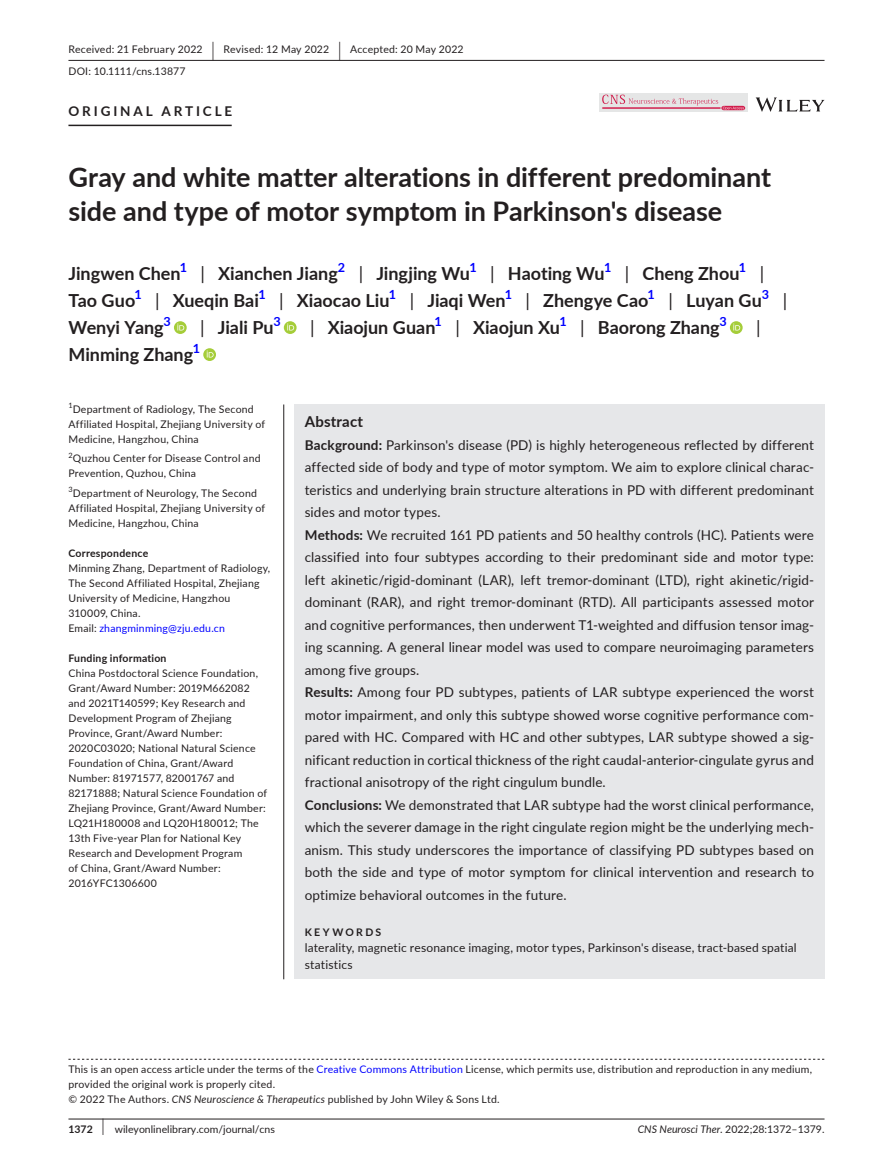
<style>
.page{position:relative;width:893px;height:1174px;background:#fff}
.page>*{position:absolute;margin:0;border:0;box-sizing:border-box;transform-origin:0 0}
.t1{font:700 27px/34.5px "Lato";letter-spacing:-.005em;color:#231f20}
.t2{font:700 18px "Lato";color:#231f20}
.t3{font:18px "Lato";color:#231f20}
.t4{font:700 15px "Lato";letter-spacing:.015em;color:#231f20}
.t5{font:13.5px/22.5px "Lato";letter-spacing:.01em;color:#231f20}
.t6{font:700 13.5px "Lato";letter-spacing:.215em;color:#231f20}
.t7{font:700 12.6px "Lato";color:#00f}
.t8{font:12px/16.5px "Lato";letter-spacing:.015em;color:#231f20}
.t9{font:10.5px/15px "Lato";letter-spacing:.02em;color:#231f20}
.t10{font:10.5px "Lato";color:#231f20}
.t11{font:700 10.5px "Lato";letter-spacing:.02em;color:#231f20}
.t12{font:700 10.5px "Lato";letter-spacing:.22em;color:#231f20}
.s1{font-size:19.65px}
.s2{font-weight:400}
.s3{color:#00f}
.s4{font-weight:700}
.s5{font-style:italic}
.s6{font-size:17.4px}
</style>
<div class="page">
<hr style="left:68px;top:1118px;width:756px;height:1px;background:#231f20">
<svg style="left:756px;top:97px;width:68px;height:15px"></svg>
<div style="left:599px;top:93px;width:149px;height:19px;background:#e5e6e6"></div>
<hr style="left:721px;top:106px;width:24px;height:4px;background:#d11c4b;border-radius:2px">
<svg style="left:602px;top:95px;width:142px;height:15px"></svg>
<hr style="left:68px;top:60px;width:756px;height:1px;background:#231f20">
<hr style="left:68px;top:125px;width:164px;height:1px;background:#231f20">
<svg style="left:174px;top:321px;width:13px;height:13px"></svg>
<svg style="left:177px;top:323px;width:7px;height:7px"></svg>
<svg style="left:284px;top:321px;width:13px;height:13px"></svg>
<svg style="left:287px;top:323px;width:7px;height:7px"></svg>
<svg style="left:730px;top:321px;width:13px;height:13px"></svg>
<svg style="left:733px;top:323px;width:7px;height:7px"></svg>
<svg style="left:203px;top:348px;width:13px;height:13px"></svg>
<svg style="left:207px;top:350px;width:7px;height:7px"></svg>
<svg style="left:68px;top:1058px;width:756px;height:1px"></svg>
<div style="left:294px;top:404px;width:530px;height:575px;background:#e6e7e9"></div>
<hr style="left:283px;top:404px;width:1px;height:575px;background:#231f20">
<p class="t9" style="left:68px;top:38px;width:397px;line-height:21.8px">Received: 21 February 2022 <span class="s1">|</span> Revised: 12 May 2022 <span class="s1">|</span> Accepted: 20 May 2022<br>DOI: 10.1111/cns.13877</p>
<p class="t6" style="left:68px;top:101px;width:165px">ORIGINAL ARTICLE</p>
<h1 class="t1" style="left:68px;top:159px;width:704px">Gray and white matter alterations in different predominant side and type of motor symptom in Parkinson's disease</h1>
<h2 class="t2" style="left:68px;top:260px;width:114px">Jingwen Chen</h2>
<p class="t7" style="left:180px;top:258px;width:9px">1</p>
<h2 class="t2" style="left:201px;top:260px;width:139px"><span class="s2">|</span> Xianchen Jiang</h2>
<p class="t7" style="left:338px;top:258px;width:9px">2</p>
<h2 class="t2" style="left:359px;top:260px;width:113px"><span class="s2">|</span> Jingjing Wu</h2>
<p class="t7" style="left:469px;top:258px;width:9px">1</p>
<h2 class="t2" style="left:490px;top:260px;width:116px"><span class="s2">|</span> Haoting Wu</h2>
<p class="t7" style="left:604px;top:258px;width:9px">1</p>
<h2 class="t2" style="left:625px;top:260px;width:116px"><span class="s2">|</span> Cheng Zhou</h2>
<p class="t7" style="left:739px;top:258px;width:9px">1</p>
<h2 class="t3" style="left:760px;top:260px;width:6px">|</h2>
<h2 class="t2" style="left:68px;top:287px;width:68px">Tao Guo</h2>
<p class="t7" style="left:134px;top:285px;width:9px">1</p>
<h2 class="t2" style="left:155px;top:287px;width:105px"><span class="s2">|</span> Xueqin Bai</h2>
<p class="t7" style="left:258px;top:285px;width:9px">1</p>
<h2 class="t2" style="left:279px;top:287px;width:112px"><span class="s2">|</span> Xiaocao Liu</h2>
<p class="t7" style="left:389px;top:285px;width:9px">1</p>
<h2 class="t2" style="left:410px;top:287px;width:97px"><span class="s2">|</span> Jiaqi Wen</h2>
<p class="t7" style="left:505px;top:285px;width:9px">1</p>
<h2 class="t2" style="left:526px;top:287px;width:124px"><span class="s2">|</span> Zhengye Cao</h2>
<p class="t7" style="left:648px;top:285px;width:9px">1</p>
<h2 class="t2" style="left:668px;top:287px;width:95px"><span class="s2">|</span> Luyan Gu</h2>
<p class="t7" style="left:762px;top:285px;width:9px">3</p>
<h2 class="t3" style="left:783px;top:287px;width:6px">|</h2>
<h2 class="t2" style="left:68px;top:314px;width:97px">Wenyi Yang</h2>
<p class="t7" style="left:164px;top:312px;width:9px">3</p>
<h2 class="t2" style="left:200px;top:314px;width:75px"><span class="s2">|</span> Jiali Pu</h2>
<p class="t7" style="left:274px;top:312px;width:9px">3</p>
<h2 class="t2" style="left:310px;top:314px;width:127px"><span class="s2">|</span> Xiaojun Guan</h2>
<p class="t7" style="left:435px;top:312px;width:9px">1</p>
<h2 class="t2" style="left:455px;top:314px;width:106px"><span class="s2">|</span> Xiaojun Xu</h2>
<p class="t7" style="left:559px;top:312px;width:9px">1</p>
<h2 class="t2" style="left:580px;top:314px;width:141px"><span class="s2">|</span> Baorong Zhang</h2>
<p class="t7" style="left:720px;top:312px;width:9px">3</p>
<h2 class="t3" style="left:756px;top:314px;width:6px">|</h2>
<h2 class="t2" style="left:68px;top:341px;width:126px">Minming Zhang</h2>
<p class="t7" style="left:193px;top:339px;width:9px">1</p>
<p class="t9" style="left:68px;top:401px;width:198px"><sup>1</sup>Department of Radiology, The Second<br>Affiliated Hospital, Zhejiang University of<br>Medicine, Hangzhou, China</p>
<p class="t9" style="left:68px;top:451px;width:194px"><sup>2</sup>Quzhou Center for Disease Control and<br>Prevention, Quzhou, China</p>
<p class="t9" style="left:68px;top:485px;width:198px"><sup>3</sup>Department of Neurology, The Second<br>Affiliated Hospital, Zhejiang University of<br>Medicine, Hangzhou, China</p>
<p class="t11" style="left:68px;top:545px;width:81px">Correspondence</p>
<p class="t9" style="left:68px;top:560px;width:203px">Minming Zhang, Department of Radiology, The Second Affiliated Hospital, Zhejiang University of Medicine, Hangzhou 310009, China.<br>Email: <span class="s3">zhangminming@zju.edu.cn</span></p>
<p class="t11" style="left:68px;top:650px;width:100px">Funding information</p>
<p class="t9" style="left:68px;top:665px;width:200px">China Postdoctoral Science Foundation, Grant/Award Number: 2019M662082 and 2021T140599; Key Research and Development Program of Zhejiang Province, Grant/Award Number:<br>2020C03020; National Natural Science Foundation of China, Grant/Award Number: 81971577, 82001767 and 82171888; Natural Science Foundation of Zhejiang Province, Grant/Award Number:<br>LQ21H180008 and LQ20H180012; The 13th Five-year Plan for National Key Research and Development Program<br>of China, Grant/Award Number:<br>2016YFC1306600</p>
<p class="t4" style="left:305px;top:410px;width:60px">Abstract</p>
<p class="t5" style="left:305px;top:433px;width:511px"><span class="s4">Background:</span> Parkinson's disease (PD) is highly heterogeneous reflected by different affected side of body and type of motor symptom. We aim to explore clinical charac&shy;teristics and underlying brain structure alterations in PD with different predominant sides and motor types.<br><span class="s4">Methods:</span> We recruited 161 PD patients and 50 healthy controls (HC). Patients were classified into four subtypes according to their predominant side and motor type: left akinetic/rigid-dominant (LAR), left tremor-dominant (LTD), right akinetic/rigid&shy;dominant (RAR), and right tremor-dominant (RTD). All participants assessed motor and cognitive performances, then underwent T1-weighted and diffusion tensor imag&shy;ing scanning. A general linear model was used to compare neuroimaging parameters among five groups.<br><span class="s4">Results:</span> Among four PD subtypes, patients of LAR subtype experienced the worst motor impairment, and only this subtype showed worse cognitive performance com&shy;pared with HC. Compared with HC and other subtypes, LAR subtype showed a sig&shy;nificant reduction in cortical thickness of the right caudal-anterior-cingulate gyrus and fractional anisotropy of the right cingulum bundle.<br><span class="s4">Conclusions:</span> We demonstrated that LAR subtype had the worst clinical performance, which the severer damage in the right cingulate region might be the underlying mech&shy;anism. This study underscores the importance of classifying PD subtypes based on both the side and type of motor symptom for clinical intervention and research to optimize behavioral outcomes in the future.</p>
<p class="t12" style="left:305px;top:924px;width:78px">KEYWORDS</p>
<p class="t8" style="left:305px;top:939px;width:493px">laterality, magnetic resonance imaging, motor types, Parkinson's disease, tract-based spatial statistics</p>
<p class="t9" style="left:68px;top:1061px;width:745px">This is an open access article under the terms of the <span class="s3">Creative Commons Attribution</span> License, which permits use, distribution and reproduction in any medium, provided the original work is properly cited.<br>© 2022 The Authors. <span class="s5">CNS Neuroscience &amp; Therapeutics</span> published by John Wiley &amp; Sons Ltd.</p>
<p class="t10" style="left:68px;top:1121px;width:208px"><span class="s4">1372</span> <span class="s6">|</span> wileyonlinelibrary.com/journal/cns</p>
<p class="t10" style="left:638px;top:1121px;width:188px"><span class="s5">CNS Neurosci Ther.</span> 2022;28:1372–1379.</p>
</div>
